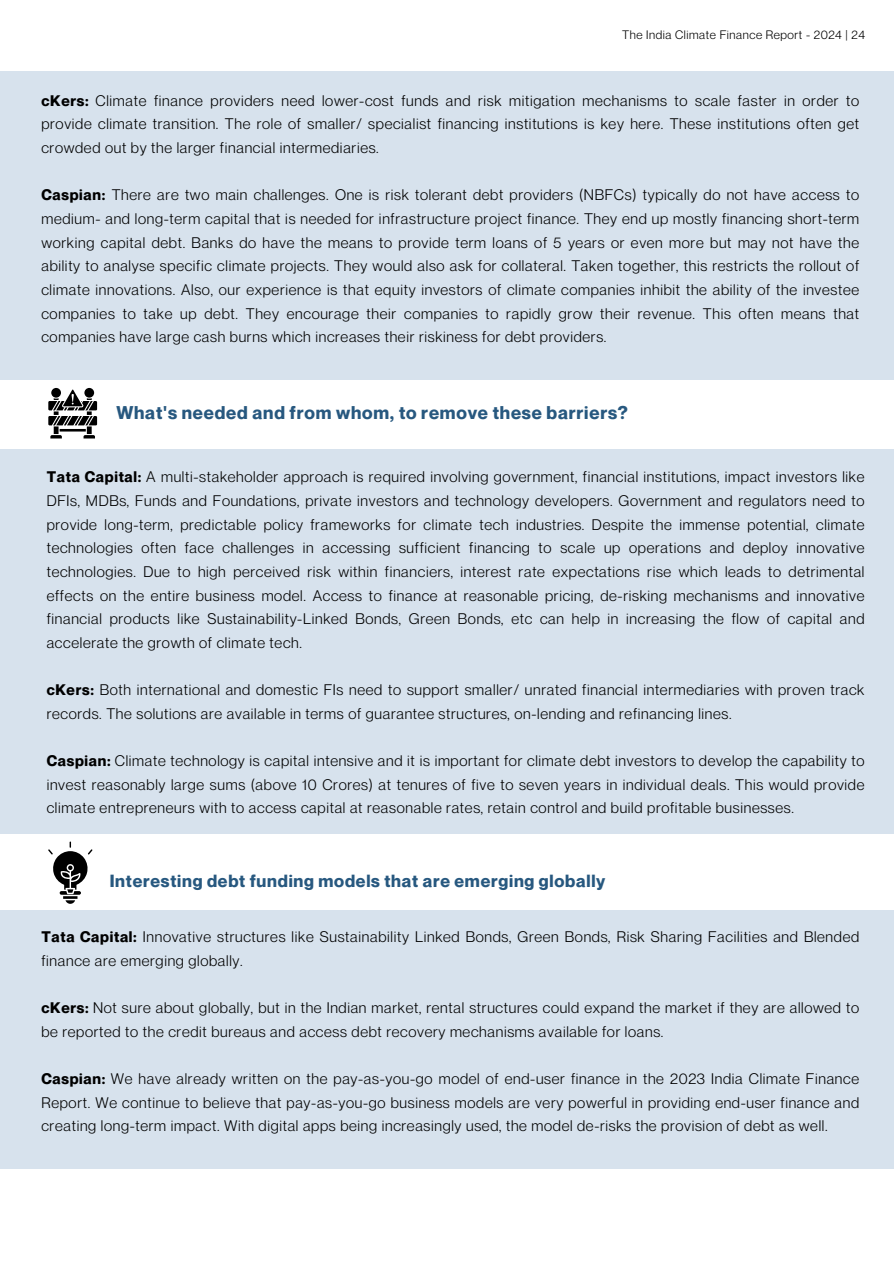
<style>
.page{position:relative;width:894px;height:1264px;background:#fff}
.page>*{position:absolute;margin:0;border:0;box-sizing:border-box;transform-origin:0 0}
.t1{font:700 18px "Neue Montreal";letter-spacing:.045em;color:#27587f}
.t2{font:700 17.25px "Neue Montreal";letter-spacing:.045em;color:#27587f}
.t3{font:15px/23.7px "Neue Montreal";letter-spacing:.045em;color:#000;text-align:justify}
.t4{font:12px "Neue Montreal";letter-spacing:.045em;color:#000}
.s1{font-weight:700}
</style>
<div class="page">
<div style="left:0;top:71px;width:893px;height:308px;background:#d7e2ed"></div>
<div style="left:0;top:449px;width:893px;height:384px;background:#d7e2ed"></div>
<div style="left:0;top:910px;width:893px;height:258px;background:#d7e2ed"></div>
<svg style="left:48px;top:841px;width:44px;height:62px"></svg>
<svg style="left:48px;top:388px;width:49px;height:50px"></svg>
<h2 class="t4" style="left:622px;top:27px;width:244px">The India Climate Finance Report - 2024 | 24</h2>
<p class="t3" style="left:41px;top:88px;width:819px"><span class="s1">cKers:</span> Climate finance providers need lower-cost funds and risk mitigation mechanisms to scale faster in order to provide climate transition. The role of smaller/ specialist financing institutions is key here. These institutions often get crowded out by the larger financial intermediaries.</p>
<h1 class="t3" style="left:41px;top:183px;width:819px"><span class="s1">Caspian:</span> There are two main challenges. One is risk tolerant debt providers (NBFCs) typically do not have access to medium- and long-term capital that is needed for infrastructure project finance. They end up mostly financing short-term working capital debt. Banks do have the means to provide term loans of 5 years or even more but may not have the ability to analyse specific climate projects. They would also ask for collateral. Taken together, this restricts the rollout of climate innovations. Also, our experience is that equity investors of climate companies inhibit the ability of the investee companies to take up debt. They encourage their companies to rapidly grow their revenue. This often means that companies have large cash burns which increases their riskiness for debt providers.</h1>
<h2 class="t1" style="left:116px;top:402px;width:513px">What's needed and from whom, to remove these barriers?</h2>
<p class="t3" style="left:47px;top:465px;width:819px"><span class="s1">Tata Capital:</span> A multi-stakeholder approach is required involving government, financial institutions, impact investors like DFIs, MDBs, Funds and Foundations, private investors and technology developers. Government and regulators need to provide long-term, predictable policy frameworks for climate tech industries. Despite the immense potential, climate technologies often face challenges in accessing sufficient financing to scale up operations and deploy innovative technologies. Due to high perceived risk within financiers, interest rate expectations rise which leads to detrimental effects on the entire business model. Access to finance at reasonable pricing, de-risking mechanisms and innovative financial products like Sustainability-Linked Bonds, Green Bonds, etc can help in increasing the flow of capital and accelerate the growth of climate tech.</p>
<h2 class="t3" style="left:47px;top:677px;width:819px"><span class="s1">cKers:</span> Both international and domestic FIs need to support smaller/ unrated financial intermediaries with proven track records. The solutions are available in terms of guarantee structures, on-lending and refinancing lines.</h2>
<h2 class="t3" style="left:47px;top:748px;width:819px"><span class="s1">Caspian:</span> Climate technology is capital intensive and it is important for climate debt investors to develop the capability to invest reasonably large sums (above 10 Crores) at tenures of five to seven years in individual deals. This would provide climate entrepreneurs with to access capital at reasonable rates, retain control and build profitable businesses.</h2>
<h2 class="t2" style="left:110px;top:869px;width:497px">Interesting debt funding models that are emerging globally</h2>
<h2 class="t3" style="left:41px;top:924px;width:819px"><span class="s1">Tata Capital:</span> Innovative structures like Sustainability Linked Bonds, Green Bonds, Risk Sharing Facilities and Blended finance are emerging globally.</h2>
<p class="t3" style="left:41px;top:995px;width:819px"><span class="s1">cKers:</span> Not sure about globally, but in the Indian market, rental structures could expand the market if they are allowed to be reported to the credit bureaus and access debt recovery mechanisms available for loans.</p>
<h1 class="t3" style="left:41px;top:1066px;width:819px"><span class="s1">Caspian:</span> We have already written on the pay-as-you-go model of end-user finance in the 2023 India Climate Finance Report. We continue to believe that pay-as-you-go business models are very powerful in providing end-user finance and creating long-term impact. With digital apps being increasingly used, the model de-risks the provision of debt as well.</h1>
</div>
